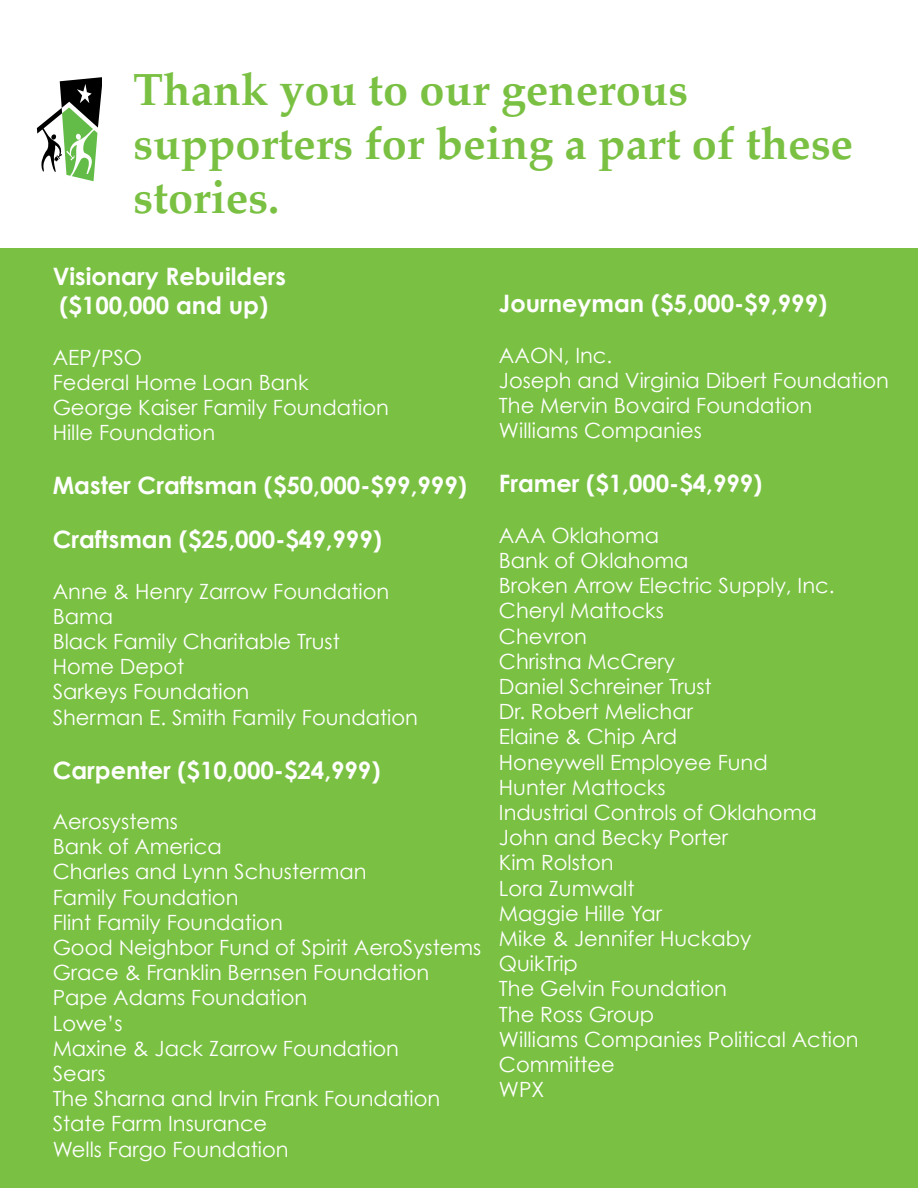
<style>
.page{position:relative;width:918px;height:1188px;background:#fff}
.page>*{position:absolute;margin:0;border:0;box-sizing:border-box;transform-origin:0 0}
.t1{font:700 45px/54px "Palatino";color:#7ac143}
.t2{font:700 24px/28.8px "Century Gothic";color:#fff}
.t3{font:21px/25.2px "Century Gothic";color:#fff}
</style>
<div class="page">
<div style="left:1px;top:249px;width:917px;height:939px;background:#7ac143"></div>
<svg style="left:37px;top:77px;width:65px;height:104px"></svg>
<h1 class="t1" style="left:133px;top:62px;width:721px">Thank you to our generous supporters for being a part of these stories.</h1>
<p class="t2" style="left:53px;top:262px;width:235px">Visionary Rebuilders ($100,000 and up)</p>
<p class="t3" style="left:53px;top:344px;width:338px">AEP/PSO<br>Federal Home Loan Bank<br>George Kaiser Family Foundation<br>Hille Foundation</p>
<p class="t2" style="left:53px;top:471px;width:416px">Master Craftsman ($50,000-$99,999)</p>
<p class="t2" style="left:53px;top:525px;width:331px">Craftsman ($25,000-$49,999)</p>
<p class="t3" style="left:53px;top:578px;width:367px">Anne &amp; Henry Zarrow Foundation<br>Bama<br>Black Family Charitable Trust<br>Home Depot<br>Sarkeys Foundation<br>Sherman E. Smith Family Foundation</p>
<p class="t2" style="left:53px;top:755px;width:329px">Carpenter ($10,000-$24,999)</p>
<p class="t3" style="left:53px;top:809px;width:430px">Aerosystems<br>Bank of America<br>Charles and Lynn Schusterman<br>Family Foundation<br>Flint Family Foundation<br>Good Neighbor Fund of Spirit AeroSystems<br>Grace &amp; Franklin Bernsen Foundation<br>Pape Adams Foundation<br>Lowe’s<br>Maxine &amp; Jack Zarrow Foundation<br>Sears<br>The Sharna and Irvin Frank Foundation<br>State Farm Insurance<br>Wells Fargo Foundation</p>
<p class="t2" style="left:499px;top:289px;width:330px">Journeyman ($5,000-$9,999)</p>
<p class="t3" style="left:499px;top:342px;width:392px">AAON, Inc.<br>Joseph and Virginia Dibert Foundation<br>The Mervin Bovaird Foundation<br>Williams Companies</p>
<p class="t2" style="left:499px;top:469px;width:265px">Framer ($1,000-$4,999)</p>
<p class="t3" style="left:499px;top:522px;width:361px">AAA Oklahoma<br>Bank of Oklahoma<br>Broken Arrow Electric Supply, Inc.<br>Cheryl Mattocks<br>Chevron<br>Christna McCrery<br>Daniel Schreiner Trust<br>Dr. Robert Melichar<br>Elaine &amp; Chip Ard<br>Honeywell Employee Fund<br>Hunter Mattocks<br>Industrial Controls of Oklahoma<br>John and Becky Porter<br>Kim Rolston<br>Lora Zumwalt<br>Maggie Hille Yar<br>Mike &amp; Jennifer Huckaby<br>QuikTrip<br>The Gelvin Foundation<br>The Ross Group<br>Williams Companies Political Action<br>Committee<br>WPX</p>
</div>
